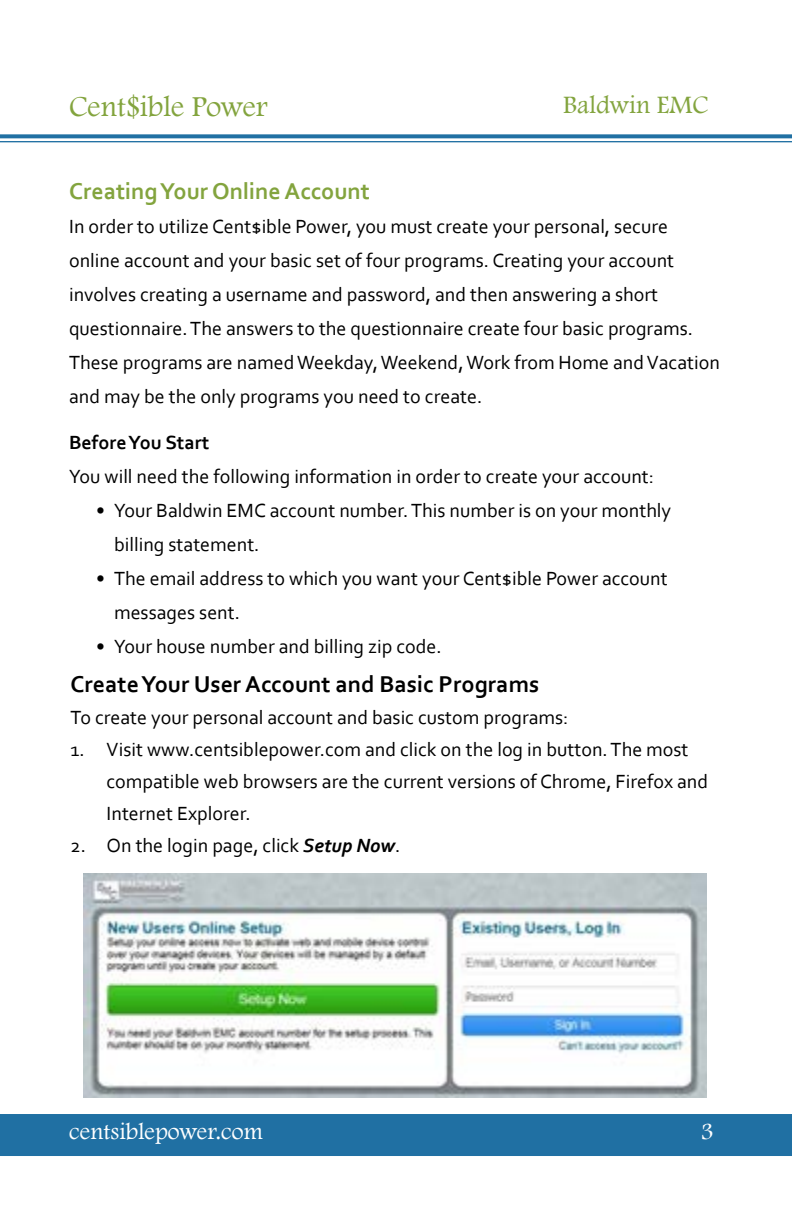
<style>
.page{position:relative;width:792px;height:1224px;background:#fff}
.page>*{position:absolute;margin:0;border:0;box-sizing:border-box;transform-origin:0 0}
.t1{font:30px "Footlight MT Light";color:#83a43e}
.t2{font:26px "Footlight MT Light";color:#83a43e}
.t3{font:700 24px "Corbel";color:#000}
.t4{font:700 24px "Corbel";color:#83a43e}
.t5{font:24px "Footlight MT Light";color:#fff}
.t6{font:20px/34px "Corbel";color:#000}
.t7{font:700 20px "Corbel";color:#000}
.s1{font-weight:700;font-style:italic}
</style>
<div class="page">
<div style="left:0;top:1114px;width:792px;height:42px;background:#2070a3"></div>
<svg style="left:0;top:134px;width:792px;height:4px;background:#337cab"></svg>
<hr style="left:0;top:141px;width:792px;height:1px;background:#2070a3">
<img style="left:83px;top:874px;width:623px;height:223px">
<h1 class="t1" style="left:69px;top:88px;width:200px">Cent$ible Power</h1>
<h2 class="t2" style="left:563px;top:89px;width:147px">Baldwin EMC</h2>
<p class="t4" style="left:69px;top:176px;width:302px">Creating Your Online Account</p>
<p class="t6" style="left:69px;top:209px;width:652px">In order to utilize Cent$ible Power, you must create your personal, secure online account and your basic set of four programs. Creating your account involves creating a username and password, and then answering a short questionnaire. The answers to the questionnaire create four basic programs.<br>These programs are named Weekday, Weekend, Work from Home and Vacation and may be the only programs you need to create.</p>
<p class="t7" style="left:69px;top:430px;width:142px">Before You Start</p>
<p class="t6" style="left:69px;top:459px;width:587px">You will need the following information in order to create your account:</p>
<p class="t6" style="left:114px;top:493px;width:559px;text-indent:-18px">• Your Baldwin EMC account number. This number is on your monthly billing statement.</p>
<p class="t6" style="left:114px;top:561px;width:555px;text-indent:-18px">• The email address to which you want your Cent$ible Power account messages sent.</p>
<p class="t6" style="left:96px;top:629px;width:347px">• Your house number and billing zip code.</p>
<p class="t3" style="left:71px;top:669px;width:470px">Create Your User Account and Basic Programs</p>
<p class="t6" style="left:71px;top:700px;width:499px">To create your personal account and basic custom programs:</p>
<p class="t6" style="left:107px;top:733px;width:603px;line-height:32px;text-indent:-36px">1. Visit www.centsiblepower.com and click on the log in button. The most compatible web browsers are the current versions of Chrome, Firefox and<br>Internet Explorer.</p>
<p class="t6" style="left:71px;top:828px;width:331px">2. On the login page, click <span class="s1">Setup Now</span>.</p>
<p class="t5" style="left:69px;top:1117px;width:195px">centsiblepower.com</p>
<p class="t5" style="left:701px;top:1117px;width:15px">3</p>
</div>
